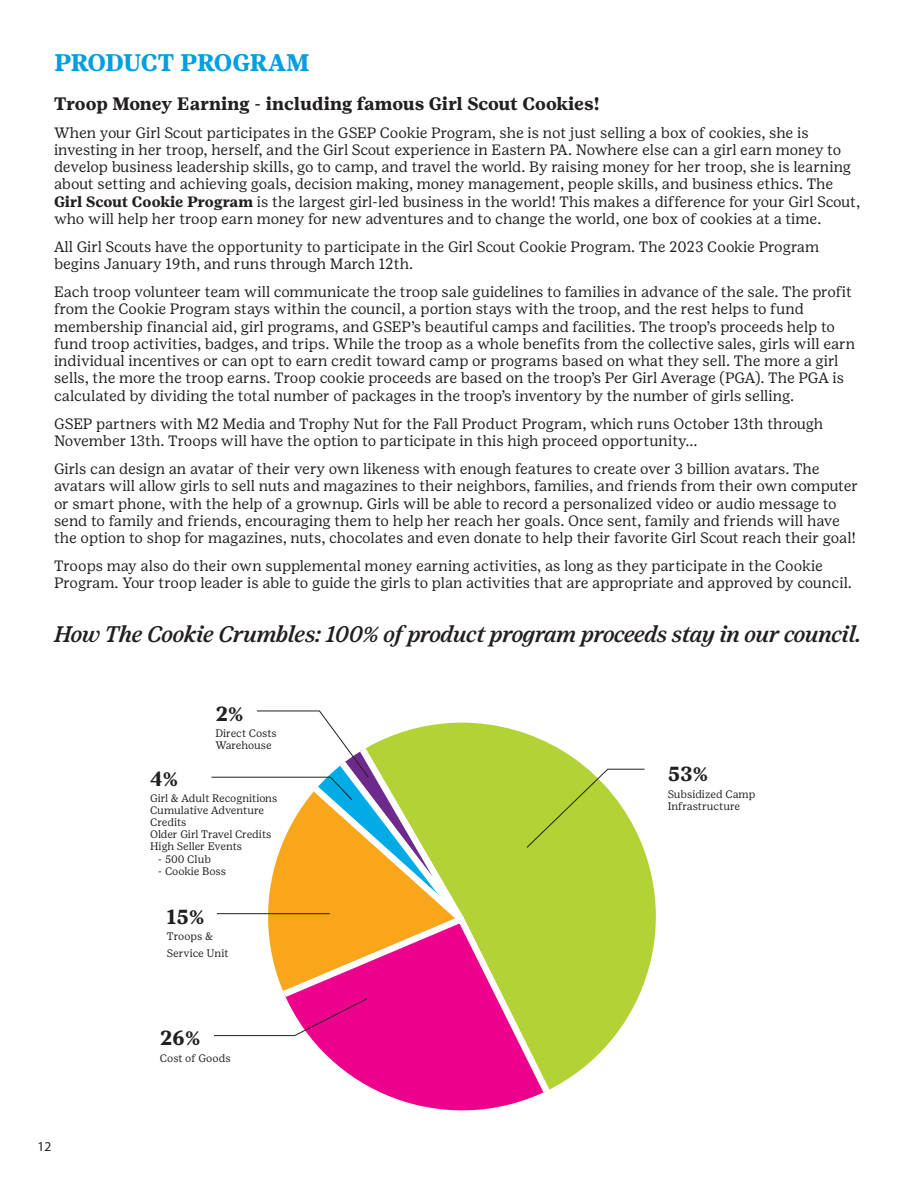
<style>
.page{position:relative;width:918px;height:1188px;background:#fff}
.page>*{position:absolute;margin:0;border:0;box-sizing:border-box;transform-origin:0 0}
.Sub-Section_Head{font:700 24px "Girl Scout Text";letter-spacing:-.035em;color:#009fdf}
.Sub-Head{font:italic 500 22.5px "Girl Scout Text";letter-spacing:-.02em;color:#231f20}
.t1{font:700 20.4px "Girl Scout Text";color:#231f20}
.Sub-Head-2{font:700 18px "Girl Scout Text";color:#231f20}
.Body{font:15px/17.2px "Girl Scout Text";color:#231f20}
.t2{font:13.5px "Myriad Pro";color:#231f20}
.Chart_Item{font:10.8px/12px "Girl Scout Text";color:#231f20}
.Money{font:10.8px/16.2px "Girl Scout Text";color:#231f20}
.s1{font-weight:700}
</style>
<div class="page">
<svg style="left:517px;top:730px;width:139px;height:348px"></svg>
<div style="left:461px;top:723px;width:56px;height:188px;background:#b2d235"></div>
<div style="left:461px;top:730px;width:45px;height:181px;background:#b2d235"></div>
<div style="left:461px;top:759px;width:12px;height:152px;background:#b2d235"></div>
<svg style="left:244px;top:911px;width:326px;height:200px"></svg>
<svg style="left:214px;top:998px;width:154px;height:38px"></svg>
<svg style="left:211px;top:710px;width:250px;height:209px"></svg>
<svg style="left:526px;top:769px;width:119px;height:79px"></svg>
<p class="Sub-Section_Head" style="left:54px;top:48px;width:257px">PRODUCT PROGRAM</p>
<p class="Sub-Head-2" style="left:54px;top:92px;width:547px">Troop Money Earning - including famous Girl Scout Cookies!</p>
<p class="Body" style="left:54px;top:124px;width:808px">When your Girl Scout participates in the GSEP Cookie Program, she is not just selling a box of cookies, she is investing in her troop, herself, and the Girl Scout experience in Eastern PA. Nowhere else can a girl earn money to develop business leadership skills, go to camp, and travel the world. By raising money for her troop, she is learning about setting and achieving goals, decision making, money management, people skills, and business ethics. The <span class="s1">Girl Scout Cookie Program</span> is the largest girl-led business in the world! This makes a difference for your Girl Scout, who will help her troop earn money for new adventures and to change the world, one box of cookies at a time.</p>
<p class="Body" style="left:54px;top:238px;width:767px">All Girl Scouts have the opportunity to participate in the Girl Scout Cookie Program. The 2023 Cookie Program begins January 19th, and runs through March 12th.</p>
<p class="Body" style="left:54px;top:283px;width:803px">Each troop volunteer team will communicate the troop sale guidelines to families in advance of the sale. The profit from the Cookie Program stays within the council, a portion stays with the troop, and the rest helps to fund membership financial aid, girl programs, and GSEP’s beautiful camps and facilities. The troop’s proceeds help to fund troop activities, badges, and trips. While the troop as a whole benefits from the collective sales, girls will earn individual incentives or can opt to earn credit toward camp or programs based on what they sell. The more a girl sells, the more the troop earns. Troop cookie proceeds are based on the troop’s Per Girl Average (PGA). The PGA is calculated by dividing the total number of packages in the troop’s inventory by the number of girls selling.</p>
<p class="Body" style="left:54px;top:415px;width:771px">GSEP partners with M2 Media and Trophy Nut for the Fall Product Program, which runs October 13th through<br>November 13th. Troops will have the option to participate in this high proceed opportunity...</p>
<p class="Body" style="left:54px;top:460px;width:806px">Girls can design an avatar of their very own likeness with enough features to create over 3 billion avatars. The avatars will allow girls to sell nuts and magazines to their neighbors, families, and friends from their own computer or smart phone, with the help of a grownup. Girls will be able to record a personalized video or audio message to send to family and friends, encouraging them to help her reach her goals. Once sent, family and friends will have the option to shop for magazines, nuts, chocolates and even donate to help their favorite Girl Scout reach their goal!</p>
<p class="Body" style="left:54px;top:557px;width:800px">Troops may also do their own supplemental money earning activities, as long as they participate in the Cookie<br>Program. Your troop leader is able to guide the girls to plan activities that are appropriate and approved by council.</p>
<p class="Sub-Head" style="left:54px;top:621px;width:809px">How The Cookie Crumbles: 100% of product program proceeds stay in our council.</p>
<p class="t2" style="left:38px;top:1138px;width:15px">12</p>
<p class="t1" style="left:215px;top:701px;width:30px">2%</p>
<p class="Chart_Item" style="left:215px;top:727px;width:63px">Direct Costs</p>
<p class="Chart_Item" style="left:215px;top:739px;width:58px">Warehouse</p>
<p class="t1" style="left:150px;top:767px;width:29px">4%</p>
<p class="Chart_Item" style="left:150px;top:792px;width:129px">Girl &amp; Adult Recognitions</p>
<p class="Chart_Item" style="left:150px;top:804px;width:115px">Cumulative Adventure<br>Credits</p>
<p class="Chart_Item" style="left:150px;top:829px;width:123px">Older Girl Travel Credits</p>
<p class="Chart_Item" style="left:150px;top:841px;width:93px">High Seller Events</p>
<p class="Chart_Item" style="left:158px;top:853px;width:54px">- 500 Club</p>
<p class="Chart_Item" style="left:158px;top:865px;width:70px">- Cookie Boss</p>
<p class="t1" style="left:167px;top:904px;width:39px">15%</p>
<p class="Money" style="left:167px;top:928px;width:63px">Troops &amp;<br>Service Unit</p>
<p class="t1" style="left:160px;top:1026px;width:42px">26%</p>
<p class="Chart_Item" style="left:160px;top:1052px;width:72px">Cost of Goods</p>
<p class="t1" style="left:668px;top:762px;width:42px">53%</p>
<p class="Chart_Item" style="left:668px;top:788px;width:89px">Subsidized Camp</p>
<p class="Chart_Item" style="left:668px;top:800px;width:74px">Infrastructure</p>
</div>
